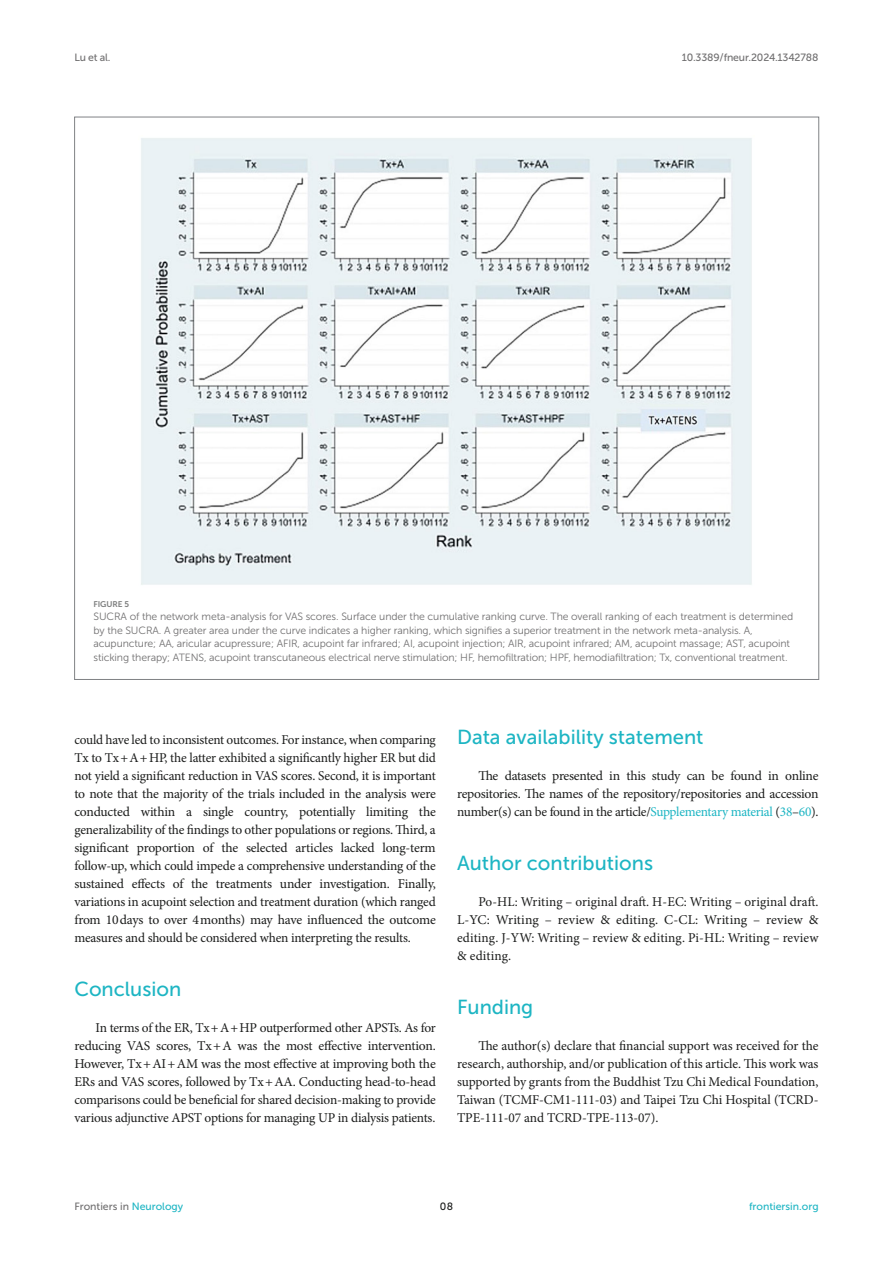
<style>
.page{position:relative;width:893px;height:1263px;background:#fff}
.page>*{position:absolute;margin:0;border:0;box-sizing:border-box;transform-origin:0 0}
.HEAD_1{font:20.25px "Museo Sans 500";color:#1db5c3}
.TEXT_FLUSH{font:13.5px/18px "Minion Pro";letter-spacing:-.015em;color:#1b1c1b;text-align:justify}
.TEXT{font:13.5px/18px "Minion Pro";letter-spacing:-.015em;color:#1b1c1b;text-align:justify}
.FIG_LEG{font:10.5px/13.5px "Museo Sans 300";letter-spacing:-.01em;color:#706f70}
.t1{font:10.5px "Museo Sans 500";letter-spacing:-.015em;color:#706f70}
.t2{font:10.5px "Museo Sans 500";color:#1db5c3}
.t3{font:10.5px "Museo Sans 500";color:#1b1c1b}
.FIG_HD{font:8.25px "Museo Sans 700";letter-spacing:-.01em;color:#7e7f7f}
.s1{color:#1db5c3}
</style>
<div class="page">
<img style="left:141px;top:138px;width:611px;height:447px">
<p class="t1" style="left:74px;top:51px;width:38px">Lu et al.</p>
<p class="t1" style="left:682px;top:51px;width:138px">10.3389/fneur.2024.1342788</p>
<p class="FIG_HD" style="left:94px;top:599px;width:37px">FIGURE 5</p>
<p class="FIG_LEG" style="left:94px;top:610px;width:701px">SUCRA of the network meta-analysis for VAS scores. Surface under the cumulative ranking curve. The overall ranking of each treatment is determined by the SUCRA. A greater area under the curve indicates a higher ranking, which signifies a superior treatment in the network meta-analysis. A, acupuncture; AA, aricular acupressure; AFIR, acupoint far infrared; AI, acupoint injection; AIR, acupoint infrared; AM, acupoint massage; AST, acupoint sticking therapy; ATENS, acupoint transcutaneous electrical nerve stimulation; HF, hemofiltration; HPF, hemodiafiltration; Tx, conventional treatment.</p>
<p class="TEXT" style="left:74px;top:731px;width:363px">could have led to inconsistent outcomes. For instance, when comparing Tx to Tx+A+HP, the latter exhibited a significantly higher ER but did not yield a significant reduction in VAS scores. Second, it is important to note that the majority of the trials included in the analysis were conducted within a single country, potentially limiting the generalizability of the findings to other populations or regions. Third, a significant proportion of the selected articles lacked long-term follow-up, which could impede a comprehensive understanding of the sustained effects of the treatments under investigation. Finally, variations in acupoint selection and treatment duration (which ranged from 10days to over 4months) may have influenced the outcome measures and should be considered when interpreting the results.</p>
<p class="HEAD_1" style="left:74px;top:978px;width:108px">Conclusion</p>
<p class="TEXT_FLUSH" style="left:74px;top:1019px;width:363px;text-indent:21px">In terms of the ER, Tx+A+HP outperformed other APSTs. As for reducing VAS scores, Tx+A was the most effective intervention.<br>However, Tx+AI+AM was the most effective at improving both the ERs and VAS scores, followed by Tx+AA. Conducting head-to-head comparisons could be beneficial for shared decision-making to provide various adjunctive APST options for managing UP in dialysis patients.</p>
<p class="HEAD_1" style="left:457px;top:726px;width:248px">Data availability statement</p>
<p class="TEXT_FLUSH" style="left:457px;top:767px;width:363px;text-indent:21px">The datasets presented in this study can be found in online repositories. The names of the repository/repositories and accession number(s) can be found in the article/<span class="s1">Supplementary material</span> (<span class="s1">38</span>–<span class="s1">60</span>).</p>
<p class="HEAD_1" style="left:457px;top:852px;width:197px">Author contributions</p>
<p class="TEXT_FLUSH" style="left:457px;top:893px;width:363px;text-indent:21px">Po-HL: Writing – original draft. H-EC: Writing – original draft.<br>L-YC: Writing – review &amp; editing. C-CL: Writing – review &amp; editing. J-YW: Writing – review &amp; editing. Pi-HL: Writing – review &amp; editing.</p>
<p class="HEAD_1" style="left:457px;top:996px;width:78px">Funding</p>
<p class="TEXT_FLUSH" style="left:457px;top:1037px;width:363px;text-indent:21px">The author(s) declare that financial support was received for the research, authorship, and/or publication of this article. This work was supported by grants from the Buddhist Tzu Chi Medical Foundation, Taiwan (TCMF-CM1-111-03) and Taipei Tzu Chi Hospital (TCRD-TPE-111-07 and TCRD-TPE-113-07).</p>
<p class="t1" style="left:74px;top:1200px;width:110px">Frontiers in <span class="s1">Neurology</span></p>
<p class="t3" style="left:440px;top:1200px;width:15px">08</p>
<p class="t2" style="left:749px;top:1200px;width:71px">frontiersin.org</p>
</div>
